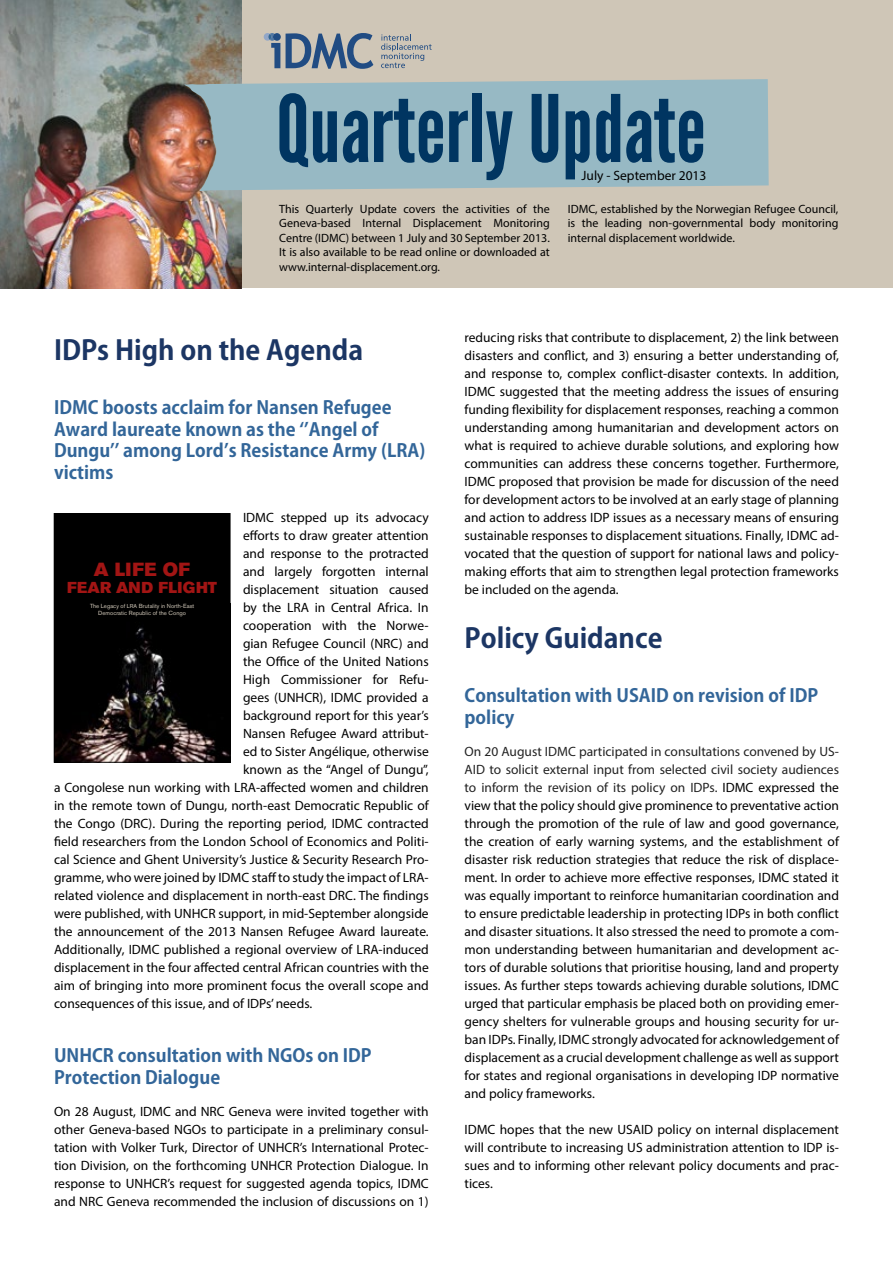
<style>
.page{position:relative;width:893px;height:1263px;background:#fff}
.page>*{position:absolute;margin:0;border:0;box-sizing:border-box;transform-origin:0 0}
.t1{font:92.7px "League Gothic";color:#003561}
.t2{font:700 27px "Koz Go Pro";color:#1c3664}
.t3{font:18.9px "Akzidenz Grotesk BE Super";letter-spacing:.025em;color:#a21514}
.t4{font:700 18px/21.6px "Koz Go Pro";color:#369}
.t5{font:15.75px "Akzidenz Grotesk BE Super";letter-spacing:.02em;color:#a21514}
.t6{font:13.5px/18px "Myriad Pro";color:#000;text-align:justify}
.t7{font:12px/14.4px "Myriad Pro";color:#000;text-align:justify}
.t8{font:5.85px/7.1px "Akzidenz Grotesk Pro";color:#cfc6b7;text-align:center}
.s1{font-size:5.55px}
.s2{color:#222}
</style>
<div class="page">
<div style="left:0;top:0;width:893px;height:288px;background:#cfc6b7"></div>
<img style="left:0;top:0;width:241px;height:288px">
<svg style="left:286px;top:33px;width:87px;height:36px"></svg>
<svg style="left:264px;top:33px;width:16px;height:35px"></svg>
<svg style="left:381px;top:34px;width:51px;height:34px"></svg>
<svg style="left:184px;top:79px;width:585px;height:112px;background:#9ab5be"></svg>
<div style="left:54px;top:513px;width:176px;height:249px;background:#000"></div>
<img style="left:56px;top:627px;width:172px;height:133px">
<div style="left:54px;top:513px;width:176px;height:249px;border:1px solid #000"></div>
<h1 class="t1" style="left:276px;top:74px;width:431px">Quarterly Update</h1>
<p class="t6" style="left:582px;top:166px;width:126px">July - September 2013</p>
<p class="t7" style="left:279px;top:201px;width:272px">This Quarterly Update covers the activities of the Geneva-based Internal Displacement Monitoring Centre (IDMC) between 1 July and 30 September 2013.<br>It is also available to be read online or downloaded at www.internal-displacement.org.</p>
<p class="t7" style="left:568px;top:201px;width:272px">IDMC, established by the Norwegian Refugee Council, is the leading non-governmental body monitoring internal displacement worldwide.</p>
<h2 class="t2" style="left:54px;top:333px;width:311px">IDPs High on the Agenda</h2>
<h3 class="t4" style="left:54px;top:398px;width:373px">IDMC boosts acclaim for Nansen Refugee<br>Award laureate known as the ‘’Angel of<br>Dungu’’ among Lord’s Resistance Army (LRA) victims</h3>
<p class="t6" style="left:243px;top:508px;width:187px">IDMC stepped up its advocacy</p>
<p class="t6" style="left:243px;top:526px;width:187px">efforts to draw greater attention</p>
<p class="t6" style="left:243px;top:544px;width:187px">and response to the protracted</p>
<p class="t6" style="left:243px;top:562px;width:187px">and largely forgotten internal</p>
<p class="t6" style="left:243px;top:580px;width:187px">displacement situation caused</p>
<p class="t6" style="left:243px;top:598px;width:187px">by the LRA in Central Africa. In</p>
<p class="t6" style="left:243px;top:616px;width:187px">cooperation with the Norwe-</p>
<p class="t6" style="left:243px;top:634px;width:187px">gian Refugee Council (NRC) and</p>
<p class="t6" style="left:243px;top:652px;width:187px">the Office of the United Nations</p>
<p class="t6" style="left:243px;top:670px;width:187px">High Commissioner for Refu-</p>
<p class="t6" style="left:243px;top:688px;width:187px">gees (UNHCR), IDMC provided a</p>
<p class="t6" style="left:243px;top:706px;width:187px">background report for this year’s</p>
<p class="t6" style="left:243px;top:724px;width:187px">Nansen Refugee Award attribut-</p>
<p class="t6" style="left:243px;top:742px;width:187px">ed to Sister Angélique, otherwise</p>
<p class="t6" style="left:243px;top:760px;width:187px">known as the “Angel of Dungu”,</p>
<p class="t6" style="left:54px;top:778px;width:376px">a Congolese nun working with LRA-affected women and children</p>
<p class="t6" style="left:54px;top:796px;width:376px">in the remote town of Dungu, north-east Democratic Republic of</p>
<p class="t6" style="left:54px;top:814px;width:376px">the Congo (DRC). During the reporting period, IDMC contracted</p>
<p class="t6" style="left:54px;top:832px;width:376px">field researchers from the London School of Economics and Politi-</p>
<p class="t6" style="left:54px;top:850px;width:376px">cal Science and Ghent University’s Justice &amp; Security Research Pro-</p>
<p class="t6" style="left:54px;top:868px;width:376px">gramme, who were joined by IDMC staff to study the impact of LRA-</p>
<p class="t6" style="left:54px;top:886px;width:376px">related violence and displacement in north-east DRC. The findings</p>
<p class="t6" style="left:54px;top:904px;width:376px">were published, with UNHCR support, in mid-September alongside</p>
<p class="t6" style="left:54px;top:922px;width:376px">the announcement of the 2013 Nansen Refugee Award laureate.</p>
<p class="t6" style="left:54px;top:940px;width:376px">Additionally, IDMC published a regional overview of LRA-induced</p>
<p class="t6" style="left:54px;top:958px;width:376px">displacement in the four affected central African countries with the</p>
<p class="t6" style="left:54px;top:976px;width:376px">aim of bringing into more prominent focus the overall scope and</p>
<p class="t6" style="left:54px;top:994px;width:260px">consequences of this issue, and of IDPs’ needs.</p>
<h3 class="t4" style="left:54px;top:1046px;width:319px">UNHCR consultation with NGOs on IDP<br>Protection Dialogue</h3>
<p class="t6" style="left:54px;top:1102px;width:376px">On 28 August, IDMC and NRC Geneva were invited together with other Geneva-based NGOs to participate in a preliminary consul&shy;tation with Volker Turk, Director of UNHCR’s International Protec&shy;tion Division, on the forthcoming UNHCR Protection Dialogue. In response to UNHCR’s request for suggested agenda topics, IDMC and NRC Geneva recommended the inclusion of discussions on 1)</p>
<h3 class="t3" style="left:94px;top:559px;width:98px">A LIFE OF</h3>
<p class="t5" style="left:67px;top:579px;width:151px">FEAR AND FLIGHT</p>
<p class="t8" style="left:90px;top:603px;width:106px">The Legacy of <span class="s1">LRA</span> Brutality in North-East<br>Democratic Republic of the Congo</p>
<p class="t6" style="left:465px;top:328px;width:376px">reducing risks that contribute to displacement, 2) the link between disasters and conflict, and 3) ensuring a better understanding of, and response to, complex conflict-disaster contexts. In addition, IDMC suggested that the meeting address the issues of ensuring funding flexibility for displacement responses, reaching a common understanding among humanitarian and development actors on what is required to achieve durable solutions, and exploring how communities can address these concerns together. Furthermore, IDMC proposed that provision be made for discussion of the need for development actors to be involved at an early stage of planning and action to address IDP issues as a necessary means of ensuring sustainable responses to displacement situations. Finally, IDMC ad&shy;vocated that the question of support for national laws and policy&shy;making efforts that aim to strengthen legal protection frameworks be included on the agenda.</p>
<h2 class="t2" style="left:465px;top:621px;width:200px">Policy Guidance</h2>
<h3 class="t4" style="left:465px;top:686px;width:355px">Consultation with USAID on revision of IDP policy</h3>
<p class="t6" style="left:465px;top:742px;width:376px"><span class="s2">On 20 August IDMC participated in consultations convened by US-AID to solicit external input from selected civil society audiences to inform the revision of its policy on IDPs.</span> IDMC expressed the view that the policy should give prominence to preventative action through the promotion of the rule of law and good governance, the creation of early warning systems, and the establishment of disaster risk reduction strategies that reduce the risk of displace&shy;ment. In order to achieve more effective responses, IDMC stated it was equally important to reinforce humanitarian coordination and to ensure predictable leadership in protecting IDPs in both conflict and disaster situations. It also stressed the need to promote a com&shy;mon understanding between humanitarian and development ac&shy;tors of durable solutions that prioritise housing, land and property issues. As further steps towards achieving durable solutions, IDMC urged that particular emphasis be placed both on providing emer&shy;gency shelters for vulnerable groups and housing security for ur&shy;ban IDPs. Finally, IDMC strongly advocated for acknowledgement of displacement as a crucial development challenge as well as support for states and regional organisations in developing IDP normative and policy frameworks.</p>
<p class="t6" style="left:465px;top:1120px;width:376px">IDMC hopes that the new USAID policy on internal displacement will contribute to increasing US administration attention to IDP is&shy;sues and to informing other relevant policy documents and prac&shy;tices.</p>
</div>
